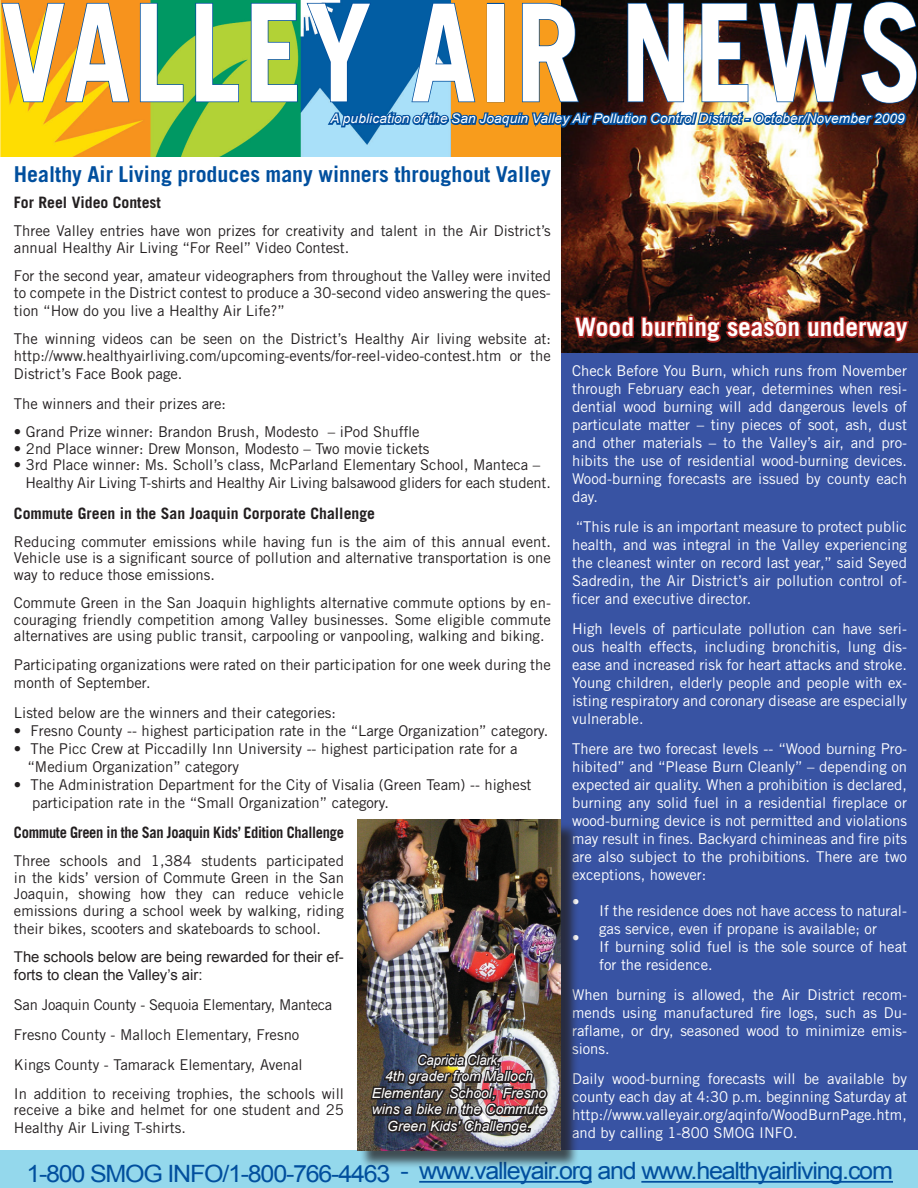
<style>
.page{position:relative;width:918px;height:1188px;background:#fff}
.page>*{position:absolute;margin:0;border:0;box-sizing:border-box;transform-origin:0 0}
.t1{font:700 135.45px "Trade Gothic LT Std";letter-spacing:.03em;color:#fff;scale:.86 1}
.t2{font:700 25.35px "Trade Gothic LT Std";color:#fff}
.t3{font:23.85px "Arial";letter-spacing:-.05em;color:#014f9e;scale:1.05 1}
.t4{font:700 21.9px "Trade Gothic LT Std";color:#014f9e}
.t5{font:700 15.75px "Trade Gothic LT Std";color:#231f20}
.t6{font:700 15.75px "Trade Gothic LT Std";letter-spacing:-.02em;color:#231f20;scale:.92 1}
.t7{font:14.85px/16.5px "Trade Gothic LT Std";color:#231f20}
.t8{font:14.85px/18px "Trade Gothic LT Std";color:#fff;text-align:justify}
.t9{font:14.85px/18px "Arial";color:#231f20}
.t10{font:italic 13.95px/16.5px "Arial";color:#fff;text-align:center;scale:.95 1}
.t11{font:italic 13.05px "Arial";letter-spacing:.01em;color:#fff;scale:1.04 1}
</style>
<div class="page">
<div style="left:0;top:1150px;width:918px;height:38px;background:#94d8ec"></div>
<hr style="left:419px;top:1181px;width:173px;height:2px;background:#014f9e">
<hr style="left:641px;top:1181px;width:252px;height:2px;background:#014f9e">
<div style="left:561px;top:156px;width:357px;height:994px;background:#3853a3"></div>
<img style="left:561px;top:0;width:357px;height:352px">
<img style="left:0;top:0;width:451px;height:156px">
<svg style="left:1px;top:2px;width:129px;height:101px;background:#e09825"></svg>
<svg style="left:139px;top:2px;width:45px;height:101px;background:#649f4d"></svg>
<svg style="left:195px;top:2px;width:45px;height:101px;background:#66b24e"></svg>
<svg style="left:250px;top:2px;width:48px;height:101px;background:#7fb849"></svg>
<svg style="left:306px;top:1px;width:612px;height:157px;background:#5e605d"></svg>
<svg style="left:572px;top:294px;width:339px;height:59px;background:#561f18"></svg>
<div style="left:360px;top:822px;width:219px;height:347px;background:#231f20;opacity:.75"></div>
<img style="left:357px;top:820px;width:204px;height:330px">
<img style="left:369px;top:1016px;width:181px;height:124px">
<h1 class="t1" style="left:1px;top:-30px;width:1074px">VALLEY AIR NEWS</h1>
<p class="t11" style="left:331px;top:110px;width:554px">A publication of the San Joaquin Valley Air Pollution Control District - October/November 2009</p>
<h3 class="t4" style="left:14px;top:161px;width:538px">Healthy Air Living produces many winners throughout Valley</h3>
<p class="t5" style="left:14px;top:193px;width:148px">For Reel Video Contest</p>
<p class="t7" style="left:14px;top:223px;width:538px">Three Valley entries have won prizes for creativity and talent in the Air District’s annual Healthy Air Living “For Reel” Video Contest.</p>
<p class="t7" style="left:14px;top:268px;width:539px">For the second year, amateur videographers from throughout the Valley were invited to compete in the District contest to produce a 30-second video answering the ques-</p>
<p class="t7" style="left:14px;top:296px;width:538px;line-height:28.5px">tion “How do you live a Healthy Air Life?”<br>The winning videos can be seen on the District’s Healthy Air living website at:</p>
<p class="t7" style="left:14px;top:347px;width:538px;line-height:18px">http://www.healthyairliving.com/upcoming-events/for-reel-video-contest.htm or the<br>District’s Face Book page.</p>
<p class="t7" style="left:14px;top:395px;width:214px">The winners and their prizes are:</p>
<p class="t7" style="left:14px;top:424px;width:407px">• Grand Prize winner: Brandon Brush, Modesto – iPod Shuffle</p>
<p class="t7" style="left:14px;top:440px;width:417px">• 2nd Place winner: Drew Monson, Modesto – Two movie tickets</p>
<p class="t7" style="left:25px;top:456px;width:527px;line-height:18px;text-indent:-11px">• 3rd Place winner: Ms. Scholl’s class, McParland Elementary School, Manteca –<br>Healthy Air Living T-shirts and Healthy Air Living balsawood gliders for each student.</p>
<p class="t5" style="left:14px;top:504px;width:363px">Commute Green in the San Joaquin Corporate Challenge</p>
<p class="t7" style="left:14px;top:533px;width:539px;text-align:justify">Reducing commuter emissions while having fun is the aim of this annual event.<br>Vehicle use is a significant source of pollution and alternative transportation is one way to reduce those emissions.</p>
<p class="t7" style="left:14px;top:595px;width:539px;text-align:justify">Commute Green in the San Joaquin highlights alternative commute options by en&shy;couraging friendly competition among Valley businesses. Some eligible commute alternatives are using public transit, carpooling or vanpooling, walking and biking.</p>
<p class="t7" style="left:14px;top:655px;width:538px;line-height:18px">Participating organizations were rated on their participation for one week during the month of September.</p>
<p class="t7" style="left:14px;top:704px;width:324px">Listed below are the winners and their categories:</p>
<p class="t7" style="left:14px;top:722px;width:536px">• Fresno County -- highest participation rate in the “Large Organization” category.</p>
<p class="t7" style="left:28px;top:740px;width:492px;line-height:18px;text-indent:-14px">• The Picc Crew at Piccadilly Inn University -- highest participation rate for a “Medium Organization” category</p>
<p class="t7" style="left:32px;top:776px;width:501px;line-height:18px;text-indent:-18px">• The Administration Department for the City of Visalia (Green Team) -- highest participation rate in the “Small Organization” category.</p>
<p class="t6" style="left:14px;top:823px;width:360px">Commute Green in the San Joaquin Kids’ Edition Challenge</p>
<p class="t7" style="left:14px;top:853px;width:332px;text-align:justify">Three schools and 1,384 students participated in the kids’ version of Commute Green in the San Joaquin, showing how they can reduce vehicle emissions during a school week by walking, riding</p>
<p class="t7" style="left:14px;top:920px;width:309px">their bikes, scooters and skateboards to school.</p>
<p class="t9" style="left:14px;top:948px;width:331px">The schools below are being rewarded for their ef&shy;forts to clean the Valley’s air:</p>
<p class="t7" style="left:14px;top:990px;width:320px;line-height:30px">San Joaquin County - Sequoia Elementary, Manteca<br>Fresno County - Malloch Elementary, Fresno<br>Kings County - Tamarack Elementary, Avenal</p>
<p class="t7" style="left:14px;top:1085px;width:332px">In addition to receiving trophies, the schools will receive a bike and helmet for one student and 25</p>
<p class="t7" style="left:14px;top:1120px;width:174px">Healthy Air Living T-shirts.</p>
<h2 class="t2" style="left:575px;top:312px;width:334px">Wood burning season underway</h2>
<p class="t8" style="left:572px;top:361px;width:336px">Check Before You Burn, which runs from November through February each year, determines when resi&shy;dential wood burning will add dangerous levels of particulate matter – tiny pieces of soot, ash, dust and other materials – to the Valley’s air, and pro&shy;hibits the use of residential wood-burning devices.<br>Wood-burning forecasts are issued by county each day.</p>
<p class="t8" style="left:572px;top:517px;width:336px">“This rule is an important measure to protect public health, and was integral in the Valley experiencing the cleanest winter on record last year,” said Seyed Sadredin, the Air District’s air pollution control of&shy;ficer and executive director.</p>
<p class="t8" style="left:572px;top:619px;width:336px">High levels of particulate pollution can have seri&shy;ous health effects, including bronchitis, lung dis&shy;ease and increased risk for heart attacks and stroke.<br>Young children, elderly people and people with ex&shy;isting respiratory and coronary disease are especially vulnerable.</p>
<p class="t8" style="left:572px;top:739px;width:336px">There are two forecast levels -- “Wood burning Pro&shy;hibited” and “Please Burn Cleanly” – depending on expected air quality. When a prohibition is declared, burning any solid fuel in a residential fireplace or wood-burning device is not permitted and violations may result in fines. Backyard chimineas and fire pits are also subject to the prohibitions. There are two exceptions, however:</p>
<p class="t8" style="left:572px;top:893px;width:9px">•</p>
<p class="t8" style="left:599px;top:901px;width:309px">If the residence does not have access to natural&shy;gas service, even if propane is available; or</p>
<p class="t8" style="left:572px;top:929px;width:9px">•</p>
<p class="t8" style="left:599px;top:937px;width:309px">If burning solid fuel is the sole source of heat for the residence.</p>
<p class="t8" style="left:572px;top:985px;width:336px">When burning is allowed, the Air District recom&shy;mends using manufactured fire logs, such as Du&shy;raflame, or dry, seasoned wood to minimize emis&shy;sions.</p>
<p class="t8" style="left:572px;top:1069px;width:336px">Daily wood-burning forecasts will be available by county each day at 4:30 p.m. beginning Saturday at http://www.valleyair.org/aqinfo/WoodBurnPage.htm, and by calling 1-800 SMOG INFO.</p>
<p class="t10" style="left:372px;top:1052px;width:185px">Capricia Clark,<br>4th grader from Malloch<br>Elementary School, Fresno wins a bike in the Commute<br>Green Kids' Challenge.</p>
<h3 class="t3" style="left:26px;top:1155px;width:827px">1-800 SMOG INFO/1-800-766-4463 - www.valleyair.org and www.healthyairliving.com</h3>
</div>
